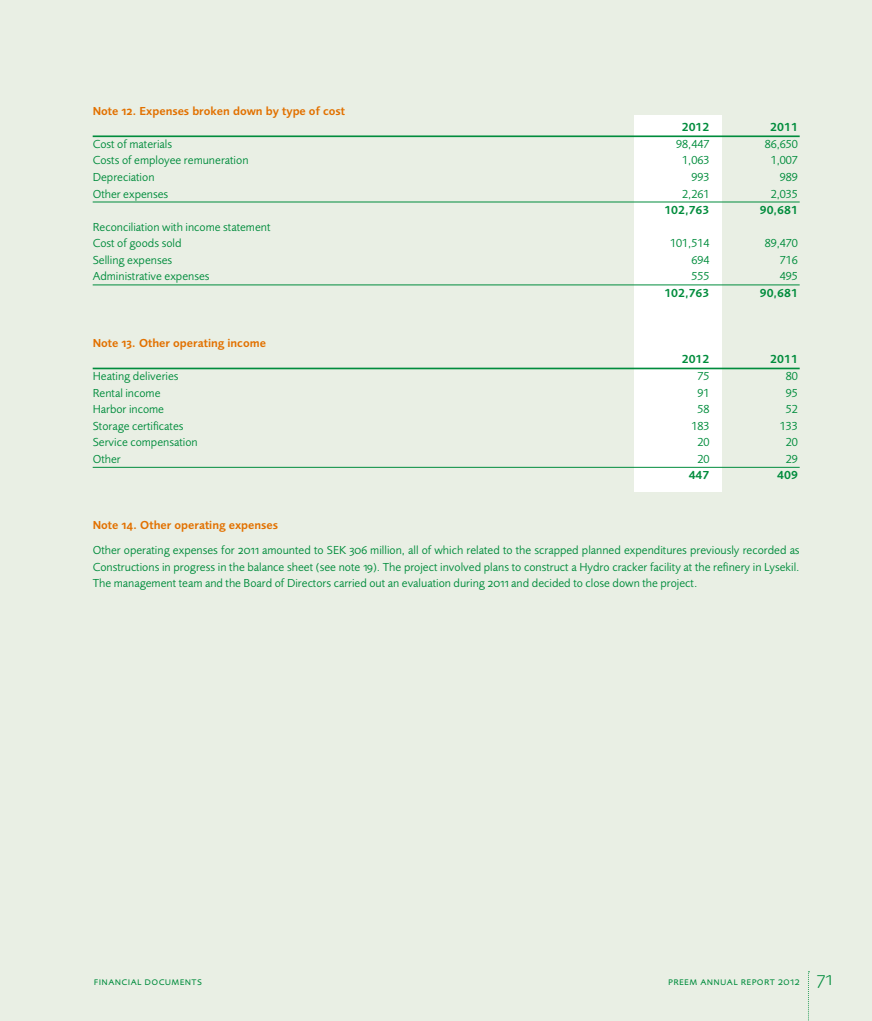
<style>
.page{position:relative;width:872px;height:1021px;background:#fff}
.page>*{position:absolute;margin:0;border:0;box-sizing:border-box;transform-origin:0 0}
.t1{font:12px/16.5px "Foundry Sans";color:#008c3c}
.t2{font:600 12px "Foundry Sans";color:#e27100}
.t3{font:600 12px "Foundry Sans";color:#008c3c}
.t4{font:10.8px "Foundry Sans";letter-spacing:.03em;color:#008c3c}
.s1{font-weight:300;font-size:19.5px}
</style>
<div class="page">
<div style="left:0;top:0;width:872px;height:1020px;background:#e9efe4"></div>
<div style="left:634px;top:115px;width:87px;height:376px;background:#fff"></div>
<svg style="left:808px;top:971px;width:1px;height:50px"></svg>
<hr style="left:93px;top:135px;width:706px;height:2px;background:#008c3c">
<hr style="left:93px;top:202px;width:706px;height:1px;background:#008c3c">
<hr style="left:93px;top:285px;width:706px;height:1px;background:#008c3c">
<hr style="left:93px;top:367px;width:706px;height:2px;background:#008c3c">
<hr style="left:93px;top:467px;width:706px;height:1px;background:#008c3c">
<p class="t2" style="left:93px;top:104px;width:254px">Note 12. Expenses broken down by type of cost</p>
<p class="t3" style="left:682px;top:120px;width:29px">2012</p>
<p class="t3" style="left:770px;top:120px;width:29px">2011</p>
<p class="t1" style="left:93px;top:136px;width:81px">Cost of materials</p>
<p class="t1" style="left:676px;top:136px;width:35px">98,447</p>
<p class="t1" style="left:765px;top:136px;width:35px">86,650</p>
<p class="t1" style="left:93px;top:152px;width:157px">Costs of employee remuneration</p>
<p class="t1" style="left:682px;top:152px;width:29px">1,063</p>
<p class="t1" style="left:771px;top:152px;width:29px">1,007</p>
<p class="t1" style="left:93px;top:169px;width:63px">Depreciation</p>
<p class="t1" style="left:691px;top:169px;width:20px">993</p>
<p class="t1" style="left:780px;top:169px;width:20px">989</p>
<p class="t1" style="left:93px;top:185px;width:77px">Other expenses</p>
<p class="t1" style="left:682px;top:185px;width:29px">2,261</p>
<p class="t1" style="left:771px;top:185px;width:29px">2,035</p>
<p class="t3" style="left:664px;top:203px;width:47px">102,763</p>
<p class="t3" style="left:760px;top:203px;width:40px">90,681</p>
<p class="t1" style="left:93px;top:219px;width:179px">Reconciliation with income statement<br>Cost of goods sold</p>
<p class="t1" style="left:670px;top:235px;width:41px">101,514</p>
<p class="t1" style="left:765px;top:235px;width:35px">89,470</p>
<p class="t1" style="left:93px;top:252px;width:81px">Selling expenses</p>
<p class="t1" style="left:691px;top:252px;width:20px">694</p>
<p class="t1" style="left:780px;top:252px;width:20px">716</p>
<p class="t1" style="left:93px;top:268px;width:118px">Administrative expenses</p>
<p class="t1" style="left:691px;top:268px;width:20px">555</p>
<p class="t1" style="left:780px;top:268px;width:20px">495</p>
<p class="t3" style="left:664px;top:286px;width:47px">102,763</p>
<p class="t3" style="left:760px;top:286px;width:40px">90,681</p>
<p class="t2" style="left:93px;top:336px;width:175px">Note 13. Other operating income</p>
<p class="t3" style="left:682px;top:352px;width:29px">2012</p>
<p class="t3" style="left:770px;top:352px;width:29px">2011</p>
<p class="t1" style="left:93px;top:368px;width:87px">Heating deliveries</p>
<p class="t1" style="left:697px;top:368px;width:14px">75</p>
<p class="t1" style="left:786px;top:368px;width:14px">80</p>
<p class="t1" style="left:93px;top:384px;width:69px">Rental income</p>
<p class="t1" style="left:697px;top:384px;width:14px">91</p>
<p class="t1" style="left:786px;top:384px;width:14px">95</p>
<p class="t1" style="left:93px;top:401px;width:73px">Harbor income</p>
<p class="t1" style="left:697px;top:401px;width:14px">58</p>
<p class="t1" style="left:786px;top:401px;width:14px">52</p>
<p class="t1" style="left:93px;top:417px;width:92px">Storage certificates</p>
<p class="t1" style="left:691px;top:417px;width:20px">183</p>
<p class="t1" style="left:780px;top:417px;width:20px">133</p>
<p class="t1" style="left:93px;top:434px;width:107px">Service compensation</p>
<p class="t1" style="left:697px;top:434px;width:14px">20</p>
<p class="t1" style="left:786px;top:434px;width:14px">20</p>
<p class="t1" style="left:93px;top:451px;width:30px">Other</p>
<p class="t1" style="left:697px;top:451px;width:14px">20</p>
<p class="t1" style="left:786px;top:451px;width:14px">29</p>
<p class="t3" style="left:688px;top:468px;width:22px">447</p>
<p class="t3" style="left:777px;top:468px;width:22px">409</p>
<p class="t2" style="left:93px;top:518px;width:187px">Note 14. Other operating expenses</p>
<p class="t1" style="left:93px;top:542px;width:708px;text-align:justify">Other operating expenses for 2011 amounted to SEK 306 million, all of which related to the scrapped planned expenditures previously recorded as Constructions in progress in the balance sheet (see note 19). The project involved plans to construct a Hydro cracker facility at the refinery in Lysekil.<br>The management team and the Board of Directors carried out an evaluation during 2011 and decided to close down the project.</p>
<p class="t4" style="left:94px;top:975px;width:110px">financial documents</p>
<p class="t4" style="left:668px;top:975px;width:166px">preem annual report 2012 <span class="s1">71</span></p>
</div>
